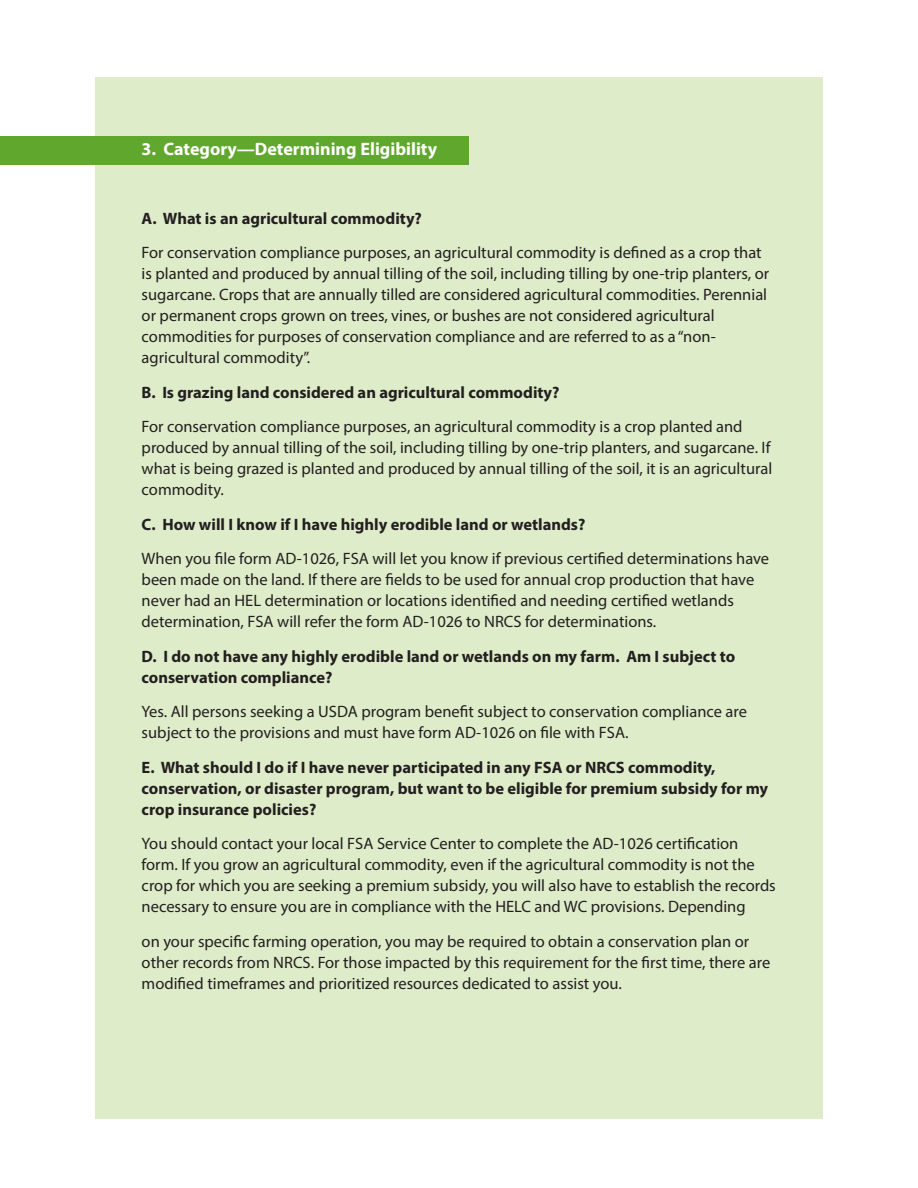
<style>
.page{position:relative;width:918px;height:1188px;background:#fff}
.page>*{position:absolute;margin:0;border:0;box-sizing:border-box;transform-origin:0 0}
.Big_Header{font:700 18px "Myriad Pro";color:#fff}
.t1{font:16.5px/21px "Myriad Pro";color:#231f20}
.t2{font:700 16.5px/21px "Myriad Pro";color:#231f20}
</style>
<div class="page">
<div style="left:95px;top:77px;width:728px;height:1041px;background:#deecc9"></div>
<div style="left:0;top:136px;width:469px;height:29px;background:#60a72d"></div>
<p class="Big_Header" style="left:142px;top:137px;width:297px">3. Category—Determining Eligibility</p>
<p class="t2" style="left:142px;top:207px;width:282px">A. What is an agricultural commodity?</p>
<p class="t1" style="left:142px;top:242px;width:629px">For conservation compliance purposes, an agricultural commodity is defined as a crop that is planted and produced by annual tilling of the soil, including tilling by one-trip planters, or sugarcane. Crops that are annually tilled are considered agricultural commodities. Perennial or permanent crops grown on trees, vines, or bushes are not considered agricultural commodities for purposes of conservation compliance and are referred to as a “non&shy;agricultural commodity”.</p>
<p class="t2" style="left:142px;top:381px;width:419px">B. Is grazing land considered an agricultural commodity?</p>
<p class="t1" style="left:142px;top:416px;width:632px">For conservation compliance purposes, an agricultural commodity is a crop planted and produced by annual tilling of the soil, including tilling by one-trip planters, and sugarcane. If what is being grazed is planted and produced by annual tilling of the soil, it is an agricultural commodity.</p>
<p class="t2" style="left:142px;top:513px;width:445px">C. How will I know if I have highly erodible land or wetlands?</p>
<p class="t1" style="left:142px;top:548px;width:629px">When you file form AD-1026, FSA will let you know if previous certified determinations have been made on the land. If there are fields to be used for annual crop production that have never had an HEL determination or locations identified and needing certified wetlands determination, FSA will refer the form AD-1026 to NRCS for determinations.</p>
<p class="t2" style="left:142px;top:645px;width:595px">D. I do not have any highly erodible land or wetlands on my farm. Am I subject to conservation compliance?</p>
<p class="t1" style="left:142px;top:701px;width:607px">Yes. All persons seeking a USDA program benefit subject to conservation compliance are subject to the provisions and must have form AD-1026 on file with FSA.</p>
<p class="t2" style="left:142px;top:756px;width:628px">E. What should I do if I have never participated in any FSA or NRCS commodity, conservation, or disaster program, but want to be eligible for premium subsidy for my crop insurance policies?</p>
<p class="t1" style="left:142px;top:833px;width:636px">You should contact your local FSA Service Center to complete the AD-1026 certification form. If you grow an agricultural commodity, even if the agricultural commodity is not the crop for which you are seeking a premium subsidy, you will also have to establish the records necessary to ensure you are in compliance with the HELC and WC provisions. Depending</p>
<p class="t1" style="left:142px;top:930px;width:630px">on your specific farming operation, you may be required to obtain a conservation plan or other records from NRCS. For those impacted by this requirement for the first time, there are modified timeframes and prioritized resources dedicated to assist you.</p>
</div>
